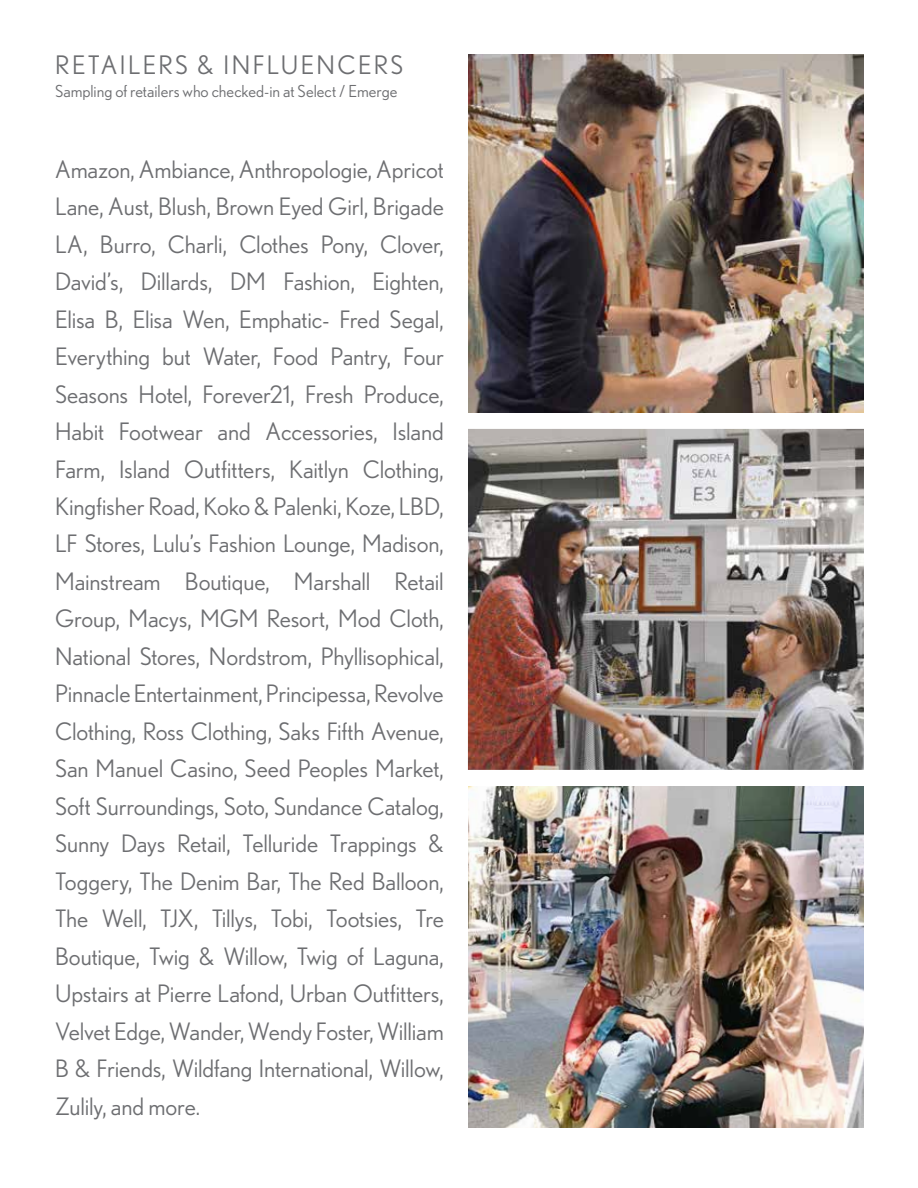
<style>
.page{position:relative;width:918px;height:1188px;background:#fff}
.page>*{position:absolute;margin:0;border:0;box-sizing:border-box;transform-origin:0 0}
.t1{font:25.5px "Nobel";letter-spacing:.085em;color:#6d6e71}
.t2{font:24px/37.5px "Nobel";letter-spacing:-.005em;color:#6d6e71;text-align:justify}
.t3{font:16.5px "Nobel";color:#6d6e71}
</style>
<div class="page">
<img style="left:468px;top:54px;width:396px;height:358px">
<img style="left:468px;top:429px;width:396px;height:341px">
<img style="left:468px;top:787px;width:396px;height:341px">
<p class="t1" style="left:55px;top:51px;width:350px">RETAILERS &amp; INFLUENCERS</p>
<p class="t3" style="left:55px;top:82px;width:344px">Sampling of retailers who checked-in at Select / Emerge</p>
<p class="t2" style="left:55px;top:150px;width:390px">Amazon, Ambiance, Anthropologie, Apricot Lane, Aust, Blush, Brown Eyed Girl, Brigade LA, Burro, Charli, Clothes Pony, Clover, David’s, Dillards, DM Fashion, Eighten, Elisa B, Elisa Wen, Emphatic- Fred Segal, Everything but Water, Food Pantry, Four Seasons Hotel, Forever21, Fresh Produce, Habit Footwear and Accessories, Island Farm, Island Outfitters, Kaitlyn Clothing, Kingfisher Road, Koko &amp; Palenki, Koze, LBD, LF Stores, Lulu’s Fashion Lounge, Madison, Mainstream Boutique, Marshall Retail Group, Macys, MGM Resort, Mod Cloth, National Stores, Nordstrom, Phyllisophical, Pinnacle Entertainment, Principessa, Revolve Clothing, Ross Clothing, Saks Fifth Avenue, San Manuel Casino, Seed Peoples Market, Soft Surroundings, Soto, Sundance Catalog, Sunny Days Retail, Telluride Trappings &amp; Toggery, The Denim Bar, The Red Balloon, The Well, TJX, Tillys, Tobi, Tootsies, Tre Boutique, Twig &amp; Willow, Twig of Laguna, Upstairs at Pierre Lafond, Urban Outfitters, Velvet Edge, Wander, Wendy Foster, William B &amp; Friends, Wildfang International, Willow, Zulily, and more.</p>
</div>
